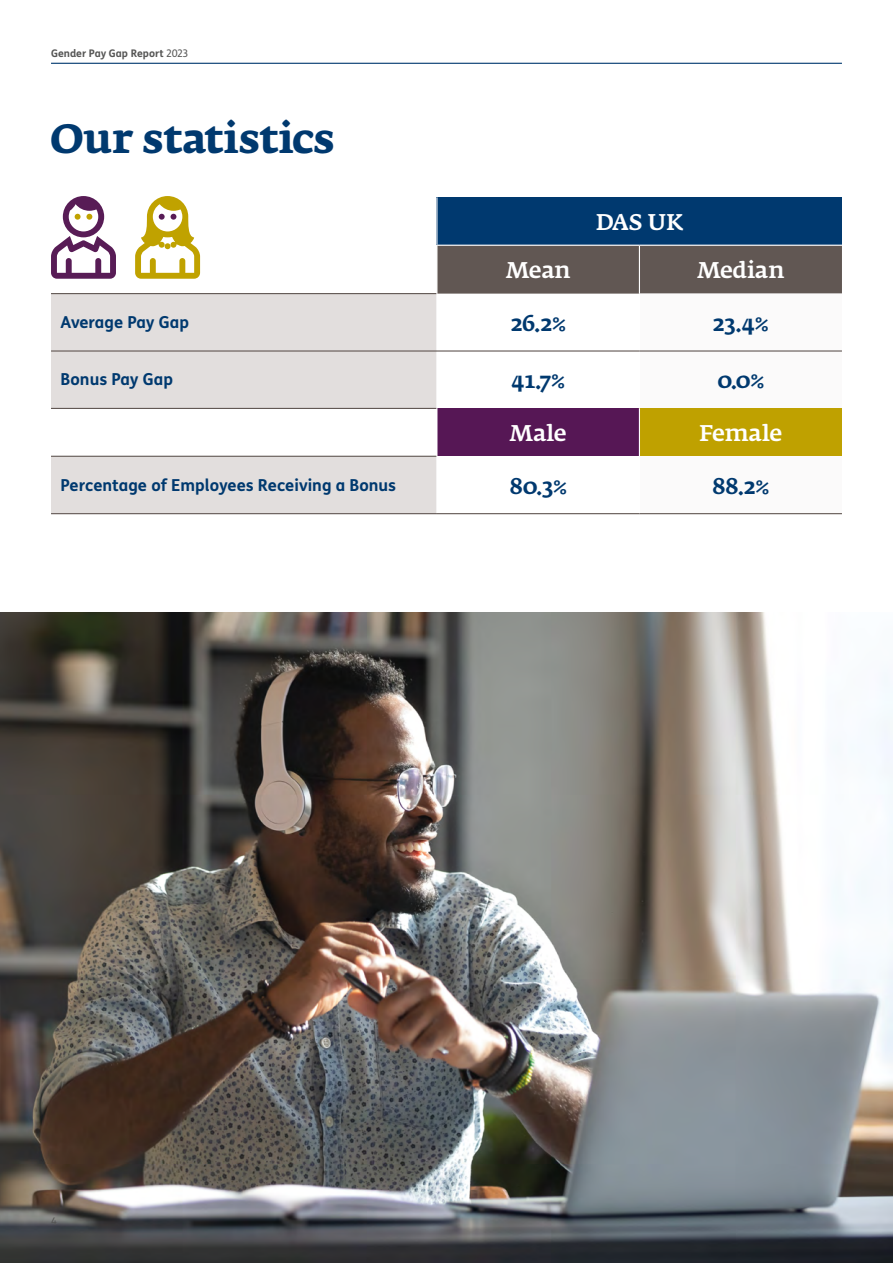
<style>
.page{position:relative;width:893px;height:1263px;background:#fff}
.page>*{position:absolute;margin:0;border:0;box-sizing:border-box;transform-origin:0 0}
.t1{font:700 40.5px "Fedra Serif A Pro";letter-spacing:-.01em;color:#00396f}
.t2{font:500 22.5px "Fedra Serif A Pro";letter-spacing:-.03em;color:#00396f}
.t3{font:500 22.5px "Fedra Serif A Pro";color:#fff}
.t4{font:700 16.5px "FS Me";color:#00396f}
.t5{font:700 10.5px "FS Me";color:#565655}
.t6{font:10.5px "FS Me";color:#565655}
.s1{font-weight:400}
</style>
<div class="page">
<img style="left:0;top:612px;width:893px;height:651px">
<div style="left:437px;top:197px;width:405px;height:48px;background:#00396f"></div>
<svg style="left:51px;top:294px;width:385px;height:219px;fill:#e2dedd"></svg>
<div style="left:437px;top:246px;width:405px;height:48px;background:#615753"></div>
<div style="left:437px;top:408px;width:202px;height:48px;background:#561755"></div>
<div style="left:639px;top:408px;width:203px;height:48px;background:#bfa100"></div>
<hr style="left:639px;top:246px;width:1px;height:48px;background:#fff">
<hr style="left:639px;top:408px;width:1px;height:48px;background:#fff">
<hr style="left:51px;top:350px;width:386px;height:2px;background:#615753">
<hr style="left:437px;top:350px;width:202px;height:2px;background:#615753">
<hr style="left:639px;top:350px;width:203px;height:2px;background:#615753">
<hr style="left:437px;top:513px;width:202px;height:1px;background:#615753">
<hr style="left:639px;top:513px;width:203px;height:1px;background:#615753">
<hr style="left:51px;top:293px;width:385px;height:1px;background:#615753">
<hr style="left:51px;top:408px;width:385px;height:1px;background:#615753">
<hr style="left:51px;top:456px;width:385px;height:1px;background:#615753">
<hr style="left:51px;top:513px;width:386px;height:1px;background:#615753">
<svg style="left:51px;top:196px;width:65px;height:83px"></svg>
<svg style="left:135px;top:196px;width:65px;height:83px"></svg>
<hr style="left:51px;top:63px;width:791px;height:1px;background:#00396f">
<p class="t5" style="left:51px;top:46px;width:139px">Gender Pay Gap Report <span class="s1">2023</span></p>
<h1 class="t1" style="left:50px;top:115px;width:286px">Our statistics</h1>
<h2 class="t3" style="left:596px;top:209px;width:88px">DAS UK</h2>
<h2 class="t3" style="left:506px;top:258px;width:66px">Mean</h2>
<h2 class="t3" style="left:697px;top:258px;width:89px">Median</h2>
<p class="t4" style="left:61px;top:309px;width:130px">Average Pay Gap</p>
<h2 class="t2" style="left:510px;top:310px;width:57px">26.2%</h2>
<h2 class="t2" style="left:713px;top:310px;width:58px">23.4%</h2>
<p class="t4" style="left:61px;top:367px;width:114px">Bonus Pay Gap</p>
<h2 class="t2" style="left:511px;top:368px;width:55px">41.7%</h2>
<h2 class="t2" style="left:717px;top:368px;width:49px">0.0%</h2>
<h2 class="t3" style="left:510px;top:420px;width:59px">Male</h2>
<h2 class="t3" style="left:699px;top:420px;width:85px">Female</h2>
<p class="t4" style="left:61px;top:472px;width:337px">Percentage of Employees Receiving a Bonus</p>
<h2 class="t2" style="left:509px;top:473px;width:59px">80.3%</h2>
<h2 class="t2" style="left:712px;top:473px;width:59px">88.2%</h2>
<p class="t6" style="left:51px;top:1214px;width:7px">4</p>
</div>
